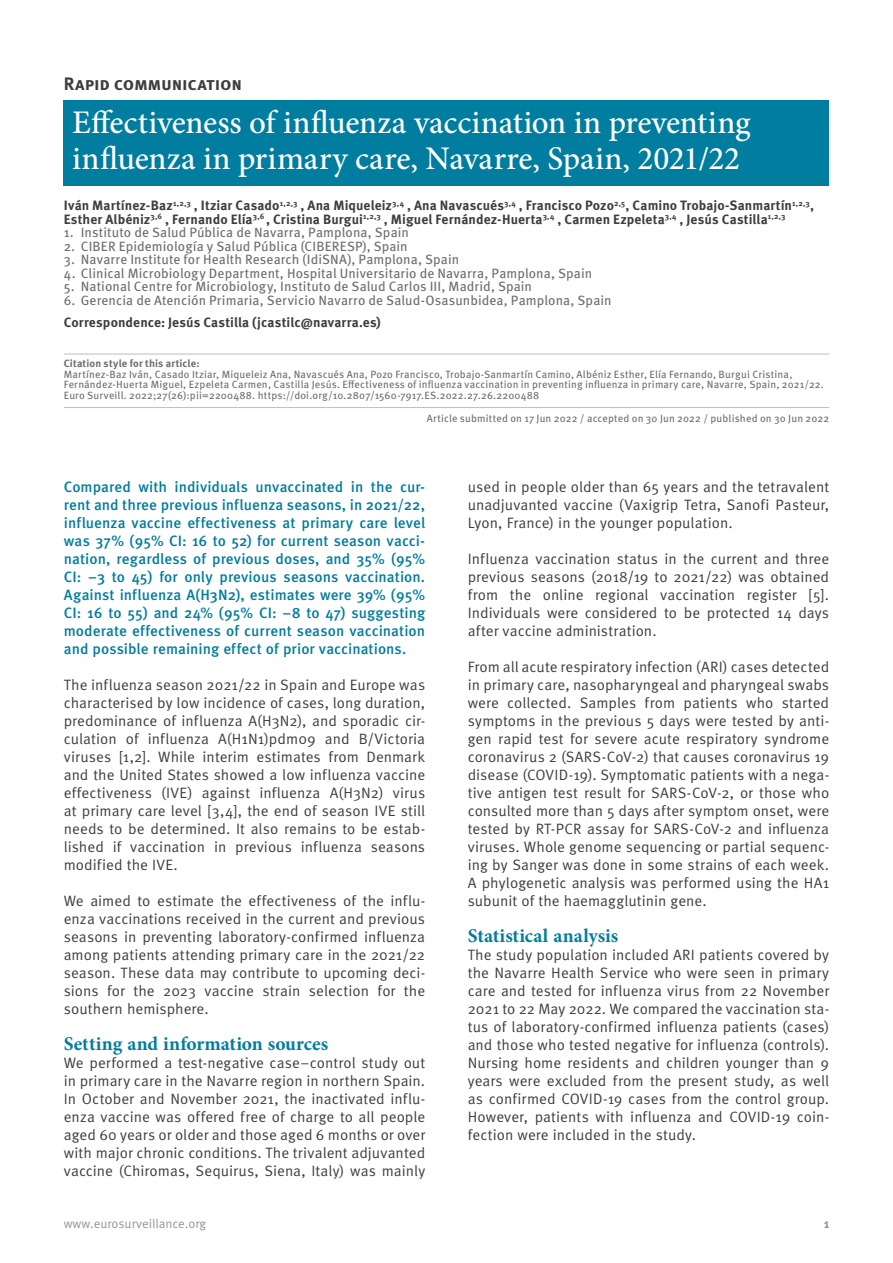
<style>
.page{position:relative;width:893px;height:1263px;background:#fff}
.page>*{position:absolute;margin:0;border:0;box-sizing:border-box;transform-origin:0 0}
.t1{font:500 33px/36px "Minion Pro";color:#fff}
.t2{font:700 19.5px "Minion Pro";color:#007d9f}
.t3{font:700 18px "Meta Pro";letter-spacing:-.015em;color:#3e3e3f}
.t4{font:15px/18px "Meta Pro";color:#3e3e3f;text-align:justify}
.t5{font:500 15px/18px "Meta Pro";color:#007d9f;text-align:justify}
.t6{font:13.5px "Meta Pro";letter-spacing:.005em;color:#6c6d70}
.t7{font:700 13.5px/13.5px "Meta Pro";letter-spacing:.01em;color:#3e3e3f}
.t8{font:12.75px "Meta Pro";color:#939598}
.t9{font:700 12.75px "Meta Pro";color:#939598}
.t10{font:10.5px/10.5px "Meta Pro";letter-spacing:.015em;color:#6c6d70}
.t11{font:700 10.5px "Meta Pro";letter-spacing:.015em;color:#6c6d70}
</style>
<div class="page">
<hr style="left:64px;top:354px;width:765px;height:1px;background:#bcbdc0">
<hr style="left:64px;top:407px;width:765px;height:1px;background:#bcbdc0">
<div style="left:64px;top:100px;width:765px;height:86px;background:#007d9f"></div>
<p class="t3" style="left:64px;top:72px;width:180px">Rapid communication</p>
<h1 class="t1" style="left:72px;top:104px;width:680px">Effectiveness of influenza vaccination in preventing influenza in primary care, Navarre, Spain, 2021/22</h1>
<p class="t7" style="left:64px;top:199px;width:752px">Iván Martínez-Baz<sup>1,2,3</sup> , Itziar Casado<sup>1,2,3</sup> , Ana Miqueleiz<sup>3,4</sup> , Ana Navascués<sup>3,4</sup> , Francisco Pozo<sup>2,5</sup>, Camino Trobajo-Sanmartín<sup>1,2,3</sup>,<br>Esther Albéniz<sup>3,6</sup> , Fernando Elía<sup>3,6</sup> , Cristina Burgui<sup>1,2,3</sup> , Miguel Fernández-Huerta<sup>3,4</sup> , Carmen Ezpeleta<sup>3,4</sup> , Jesús Castilla<sup>1,2,3</sup></p>
<p class="t6" style="left:64px;top:224px;width:347px">1. Instituto de Salud Pública de Navarra, Pamplona, Spain</p>
<p class="t6" style="left:64px;top:238px;width:345px">2. CIBER Epidemiología y Salud Pública (CIBERESP), Spain</p>
<p class="t6" style="left:64px;top:251px;width:397px">3. Navarre Institute for Health Research (IdiSNA), Pamplona, Spain</p>
<p class="t6" style="left:64px;top:265px;width:530px">4. Clinical Microbiology Department, Hospital Universitario de Navarra, Pamplona, Spain</p>
<p class="t6" style="left:64px;top:278px;width:470px">5. National Centre for Microbiology, Instituto de Salud Carlos III, Madrid, Spain</p>
<p class="t6" style="left:64px;top:292px;width:549px">6. Gerencia de Atención Primaria, Servicio Navarro de Salud-Osasunbidea, Pamplona, Spain</p>
<p class="t7" style="left:64px;top:316px;width:319px">Correspondence: Jesús Castilla (jcastilc@navarra.es)</p>
<p class="t11" style="left:64px;top:357px;width:137px">Citation style for this article:</p>
<p class="t10" style="left:64px;top:369px;width:762px">Martínez-Baz Iván, Casado Itziar, Miqueleiz Ana, Navascués Ana, Pozo Francisco, Trobajo-Sanmartín Camino, Albéniz Esther, Elía Fernando, Burgui Cristina,<br>Fernández-Huerta Miguel, Ezpeleta Carmen, Castilla Jesús. Effectiveness of influenza vaccination in preventing influenza in primary care, Navarre, Spain, 2021/22.<br>Euro Surveill. 2022;27(26):pii=2200488. https://doi.org/10.2807/1560-7917.ES.2022.27.26.2200488</p>
<p class="t10" style="left:427px;top:413px;width:404px">Article submitted on 17 Jun 2022 / accepted on 30 Jun 2022 / published on 30 Jun 2022</p>
<p class="t5" style="left:64px;top:478px;width:363px">Compared with individuals unvaccinated in the cur&shy;rent and three previous influenza seasons, in 2021/22, influenza vaccine effectiveness at primary care level was 37% (95% CI: 16 to 52) for current season vacci&shy;nation, regardless of previous doses, and 35% (95% CI: −3 to 45) for only previous seasons vaccination.<br>Against influenza A(H3N2), estimates were 39% (95% CI: 16 to 55) and 24% (95% CI: −8 to 47) suggesting moderate effectiveness of current season vaccination and possible remaining effect of prior vaccinations.</p>
<p class="t4" style="left:64px;top:676px;width:363px">The influenza season 2021/22 in Spain and Europe was characterised by low incidence of cases, long duration, predominance of influenza A(H3N2), and sporadic cir&shy;culation of influenza A(H1N1)pdm09 and B/Victoria viruses [1,2]. While interim estimates from Denmark and the United States showed a low influenza vaccine effectiveness (IVE) against influenza A(H3N2) virus at primary care level [3,4], the end of season IVE still needs to be determined. It also remains to be estab&shy;lished if vaccination in previous influenza seasons modified the IVE.</p>
<p class="t4" style="left:64px;top:892px;width:363px">We aimed to estimate the effectiveness of the influ&shy;enza vaccinations received in the current and previous seasons in preventing laboratory-confirmed influenza among patients attending primary care in the 2021/22 season. These data may contribute to upcoming deci&shy;sions for the 2023 vaccine strain selection for the southern hemisphere.</p>
<h2 class="t2" style="left:64px;top:1030px;width:266px">Setting and information sources</h2>
<p class="t4" style="left:64px;top:1054px;width:363px">We performed a test-negative case–control study out in primary care in the Navarre region in northern Spain.<br>In October and November 2021, the inactivated influ&shy;enza vaccine was offered free of charge to all people aged 60 years or older and those aged 6 months or over with major chronic conditions. The trivalent adjuvanted vaccine (Chiromas, Sequirus, Siena, Italy) was mainly</p>
<p class="t4" style="left:468px;top:478px;width:363px">used in people older than 65 years and the tetravalent unadjuvanted vaccine (Vaxigrip Tetra, Sanofi Pasteur, Lyon, France) in the younger population.</p>
<p class="t4" style="left:468px;top:550px;width:363px">Influenza vaccination status in the current and three previous seasons (2018/19 to 2021/22) was obtained from the online regional vaccination register [5].<br>Individuals were considered to be protected 14 days after vaccine administration.</p>
<p class="t4" style="left:468px;top:658px;width:363px">From all acute respiratory infection (ARI) cases detected in primary care, nasopharyngeal and pharyngeal swabs were collected. Samples from patients who started symptoms in the previous 5 days were tested by anti&shy;gen rapid test for severe acute respiratory syndrome coronavirus 2 (SARS-CoV-2) that causes coronavirus 19 disease (COVID-19). Symptomatic patients with a nega&shy;tive antigen test result for SARS-CoV-2, or those who consulted more than 5 days after symptom onset, were tested by RT-PCR assay for SARS-CoV-2 and influenza viruses. Whole genome sequencing or partial sequenc&shy;ing by Sanger was done in some strains of each week.<br>A phylogenetic analysis was performed using the HA1 subunit of the haemagglutinin gene.</p>
<h2 class="t2" style="left:468px;top:922px;width:152px">Statistical analysis</h2>
<p class="t4" style="left:468px;top:946px;width:363px">The study population included ARI patients covered by the Navarre Health Service who were seen in primary care and tested for influenza virus from 22 November 2021 to 22 May 2022. We compared the vaccination sta&shy;tus of laboratory-confirmed influenza patients (cases) and those who tested negative for influenza (controls).<br>Nursing home residents and children younger than 9 years were excluded from the present study, as well as confirmed COVID-19 cases from the control group.<br>However, patients with influenza and COVID-19 coin&shy;fection were included in the study.</p>
<p class="t8" style="left:64px;top:1215px;width:144px">www.eurosurveillance.org</p>
<p class="t9" style="left:824px;top:1215px;width:7px">1</p>
</div>
